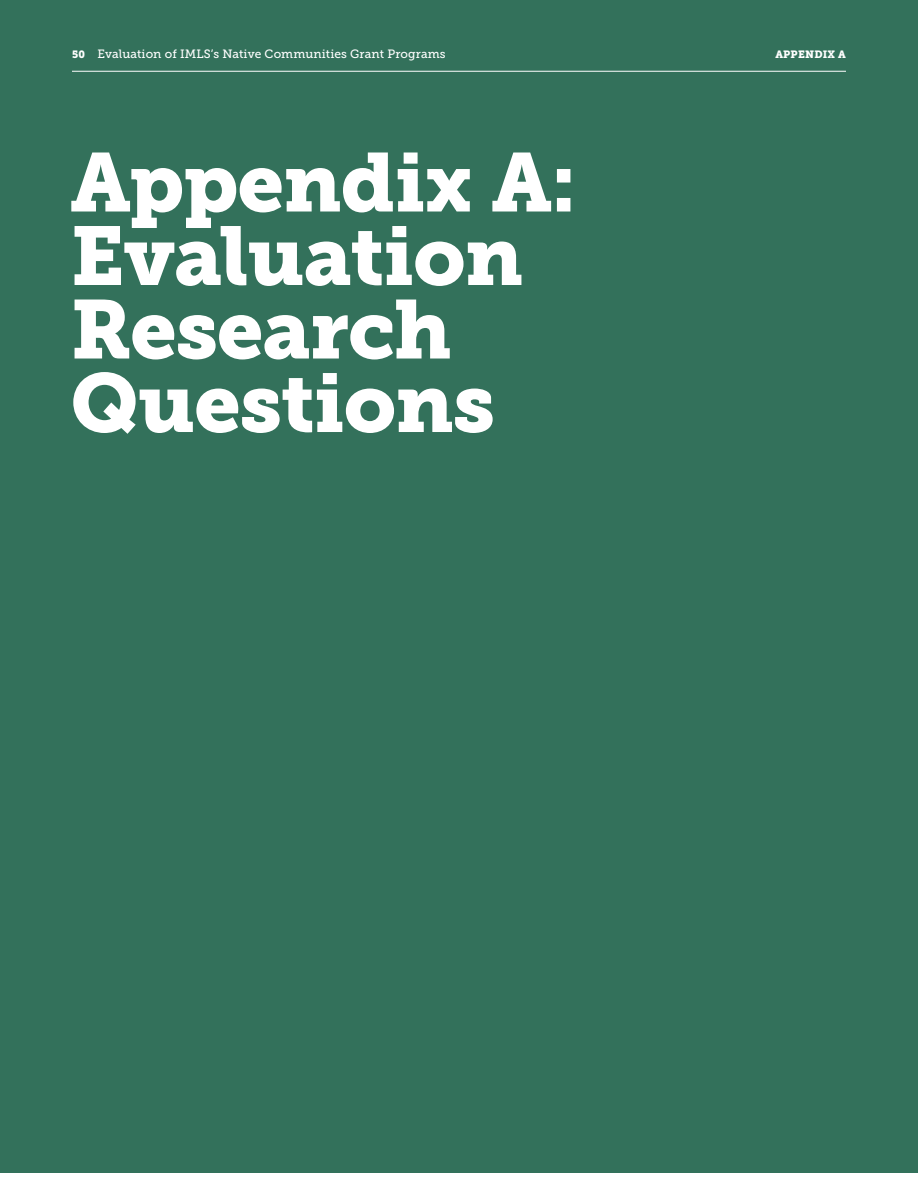
<style>
.page{position:relative;width:918px;height:1188px;background:#33715b}
.page>*{position:absolute;margin:0;border:0;box-sizing:border-box;transform-origin:0 0}
.t1{font:82.5px/73.5px "Museo Slab 900";letter-spacing:-.01em;color:#fff}
.t2{font:12px "Museo Slab 500";letter-spacing:.01em;color:#fff}
.t3{font:10.5px "Museo Slab 900";letter-spacing:.02em;color:#fff}
.s1{font-family:"Museo Slab 900";font-size:10.5px}
</style>
<div class="page">
<hr style="left:72px;top:71px;width:774px;height:1px;background:#fff">
<div style="left:0;top:1174px;width:918px;height:14px;background:#fff"></div>
<p class="t2" style="left:72px;top:47px;width:375px"><span class="s1">50</span> Evaluation of IMLS’s Native Communities Grant Programs</p>
<p class="t3" style="left:775px;top:48px;width:72px">APPENDIX A</p>
<h2 class="t1" style="left:70px;top:147px;width:507px">Appendix A:<br>Evaluation<br>Research<br>Questions</h2>
</div>
